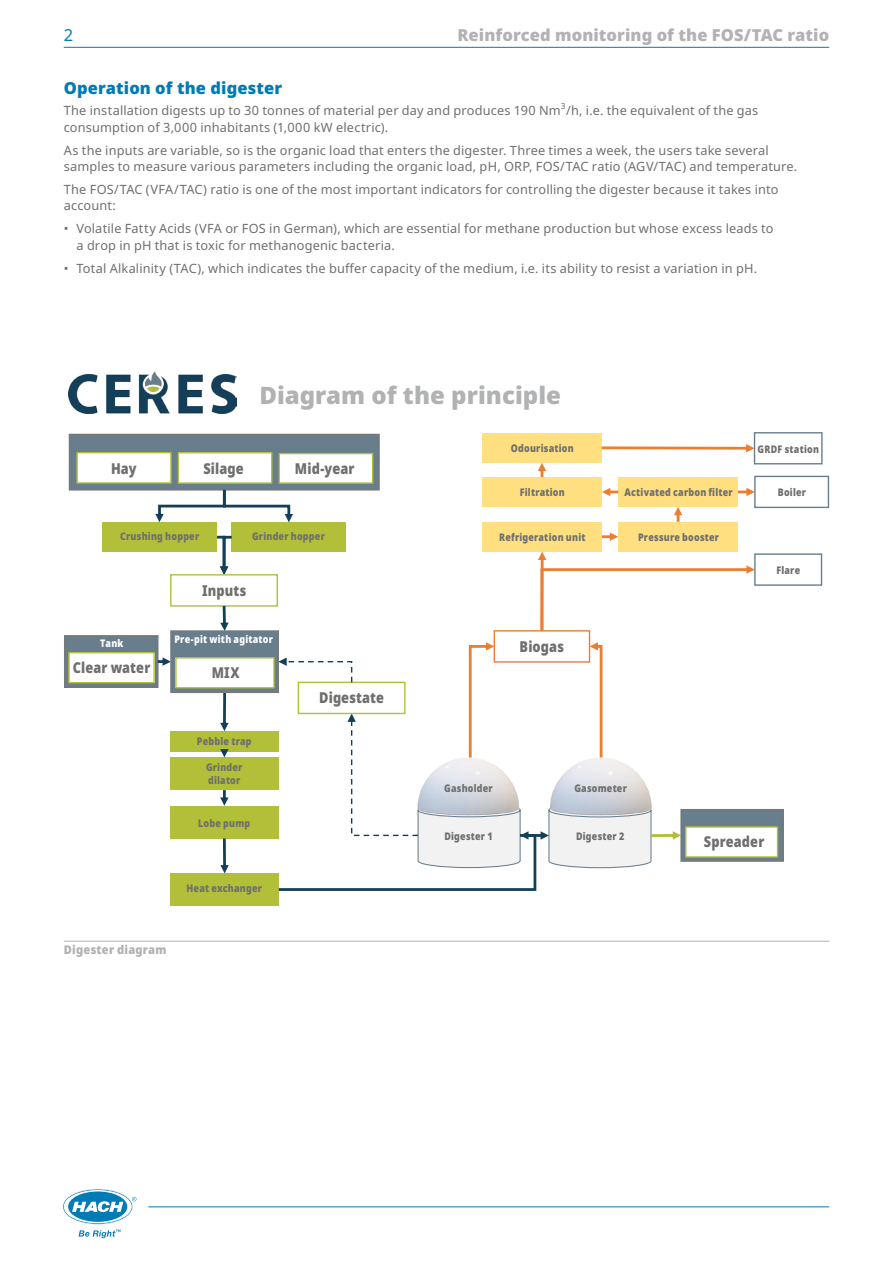
<style>
.page{position:relative;width:893px;height:1263px;background:#fff}
.page>*{position:absolute;margin:0;border:0;box-sizing:border-box;transform-origin:0 0}
.t1{font:900 24px "Noto Sans";color:#b1b2b3}
.t2{font:900 16.5px "Noto Sans";letter-spacing:.005em;color:#b1b2b3}
.t3{font:900 16.5px "Noto Sans";letter-spacing:.005em;color:#007bb6}
.t4{font:16.5px "Noto Sans";color:#007bb6}
.t5{font:900 15px "Noto Sans";letter-spacing:.01em;color:#6f6f6e;scale:.85 1}
.t6{font:12.75px/22.8px "Noto Sans";letter-spacing:.015em;color:#6f6f6e}
.t7{font:900 semi-condensed 12px "Noto Sans";letter-spacing:.02em;color:#b1b2b3}
.t8{font:900 10.5px/12.6px "Noto Sans";letter-spacing:.025em;color:#6f6f6e;scale:.85 1}
.t9{font:900 10.5px "Noto Sans";letter-spacing:.025em;color:#fff;scale:.85 1}
.t10{font:8.4px "Noto Sans";color:#6f6f6e}
</style>
<div class="page">
<hr style="left:148px;top:1206px;width:681px;height:1px;background:#007bb6">
<svg style="left:63px;top:1189px;width:73px;height:49px"></svg>
<hr style="left:64px;top:47px;width:765px;height:1px;background:#007bb6">
<div style="left:102px;top:522px;width:115px;height:30px;background:#b1bf39"></div>
<div style="left:232px;top:522px;width:114px;height:30px;background:#b1bf39"></div>
<div style="left:69px;top:434px;width:310px;height:56px;background:#687e8c"></div>
<div style="left:69px;top:434px;width:311px;height:56px;border:1px solid #787878"></div>
<div style="left:77px;top:453px;width:94px;height:30px;background:#fff"></div>
<div style="left:76px;top:452px;width:96px;height:32px;border:1px solid #b1bf39"></div>
<div style="left:178px;top:453px;width:94px;height:30px;background:#fff"></div>
<div style="left:178px;top:452px;width:94px;height:32px;border:1px solid #b1bf39"></div>
<div style="left:279px;top:454px;width:94px;height:29px;background:#fff"></div>
<div style="left:279px;top:453px;width:94px;height:31px;border:1px solid #b1bf39"></div>
<svg style="left:155px;top:490px;width:138px;height:32px"></svg>
<div style="left:65px;top:636px;width:93px;height:51px;background:#687e8c"></div>
<div style="left:64px;top:635px;width:94px;height:53px;border:1px solid #787878"></div>
<div style="left:69px;top:653px;width:85px;height:30px;background:#fff"></div>
<div style="left:68px;top:652px;width:87px;height:31px;border:1px solid #b1bf39"></div>
<svg style="left:217px;top:536px;width:15px;height:38px"></svg>
<div style="left:170px;top:757px;width:109px;height:33px;background:#b1bf39"></div>
<div style="left:170px;top:873px;width:109px;height:32px;background:#b1bf39"></div>
<div style="left:170px;top:806px;width:109px;height:32px;background:#b1bf39"></div>
<div style="left:170px;top:731px;width:109px;height:20px;background:#b1bf39"></div>
<div style="left:170px;top:574px;width:108px;height:33px;border:1px solid #b1bf39"></div>
<svg style="left:220px;top:606px;width:9px;height:24px"></svg>
<svg style="left:220px;top:693px;width:9px;height:38px"></svg>
<svg style="left:220px;top:790px;width:9px;height:16px"></svg>
<svg style="left:158px;top:657px;width:12px;height:9px"></svg>
<svg style="left:220px;top:749px;width:9px;height:8px"></svg>
<svg style="left:220px;top:838px;width:9px;height:35px"></svg>
<div style="left:494px;top:630px;width:96px;height:33px;border:1px solid #ed7d31"></div>
<div style="left:482px;top:522px;width:120px;height:30px;background:#ffdf7f"></div>
<div style="left:618px;top:477px;width:120px;height:30px;background:#ffdf7f"></div>
<div style="left:482px;top:477px;width:120px;height:30px;background:#ffdf7f"></div>
<div style="left:482px;top:433px;width:120px;height:30px;background:#ffdf7f"></div>
<div style="left:754px;top:432px;width:69px;height:32px;border:1px solid #687e8c"></div>
<div style="left:754px;top:553px;width:68px;height:33px;border:1px solid #687e8c"></div>
<div style="left:754px;top:476px;width:75px;height:32px;border:1px solid #687e8c"></div>
<svg style="left:538px;top:552px;width:217px;height:79px"></svg>
<svg style="left:602px;top:532px;width:16px;height:9px"></svg>
<svg style="left:602px;top:488px;width:16px;height:8px"></svg>
<svg style="left:538px;top:463px;width:8px;height:14px"></svg>
<svg style="left:602px;top:444px;width:152px;height:8px"></svg>
<div style="left:618px;top:522px;width:120px;height:30px;background:#ffdf7f"></div>
<svg style="left:674px;top:507px;width:8px;height:15px"></svg>
<svg style="left:738px;top:488px;width:17px;height:8px"></svg>
<svg style="left:276px;top:642px;width:404px;height:249px"></svg>
<div style="left:171px;top:631px;width:107px;height:61px;background:#687e8c"></div>
<div style="left:170px;top:630px;width:109px;height:63px;border:1px solid #787878"></div>
<div style="left:176px;top:658px;width:98px;height:30px;background:#fff"></div>
<div style="left:175px;top:657px;width:100px;height:31px;border:1px solid #b1bf39"></div>
<div style="left:681px;top:810px;width:102px;height:51px;background:#687e8c"></div>
<div style="left:680px;top:809px;width:104px;height:53px;border:1px solid #787878"></div>
<div style="left:686px;top:827px;width:91px;height:30px;background:#fff"></div>
<div style="left:685px;top:826px;width:93px;height:32px;border:1px solid #b1bf39"></div>
<img style="left:69px;top:372px;width:167px;height:42px">
<hr style="left:64px;top:941px;width:765px;height:1px;background:#b1b2b3">
<p class="t4" style="left:64px;top:23px;width:11px">2</p>
<p class="t2" style="left:457px;top:22px;width:373px">Reinforced monitoring of the FOS/TAC ratio</p>
<p class="t3" style="left:64px;top:76px;width:220px">Operation of the digester</p>
<p class="t6" style="left:64px;top:99px;width:696px">The installation digests up to 30 tonnes of material per day and produces 190 Nm /h, i.e. the equivalent of the gas</p>
<p class="t10" style="left:561px;top:100px;width:6px">3</p>
<p class="t6" style="left:64px;top:116px;width:706px">consumption of 3,000 inhabitants (1,000 kW electric).<br>As the inputs are variable, so is the organic load that enters the digester. Three times a week, the users take several</p>
<p class="t6" style="left:64px;top:155px;width:735px">samples to measure various parameters including the organic load, pH, ORP, FOS/TAC ratio (AGV/TAC) and temperature.<br>The FOS/TAC (VFA/TAC) ratio is one of the most important indicators for controlling the digester because it takes into</p>
<p class="t6" style="left:64px;top:195px;width:54px">account:</p>
<p class="t6" style="left:77px;top:221px;width:699px;line-height:16.5px;text-indent:-13px">• Volatile Fatty Acids (VFA or FOS in German), which are essential for methane production but whose excess leads to a drop in pH that is toxic for methanogenic bacteria.</p>
<p class="t6" style="left:64px;top:257px;width:695px">• Total Alkalinity (TAC), which indicates the buffer capacity of the medium, i.e. its ability to resist a variation in pH.</p>
<h1 class="t1" style="left:259px;top:377px;width:303px">Diagram of the principle</h1>
<p class="t5" style="left:111px;top:457px;width:32px">Hay</p>
<p class="t5" style="left:203px;top:457px;width:49px">Silage</p>
<p class="t5" style="left:295px;top:457px;width:72px">Mid-year</p>
<p class="t8" style="left:120px;top:530px;width:94px">Crushing hopper</p>
<p class="t8" style="left:252px;top:530px;width:87px">Grinder hopper</p>
<p class="t5" style="left:202px;top:579px;width:54px">Inputs</p>
<p class="t9" style="left:174px;top:631px;width:117px">Pre-pit with agitator</p>
<p class="t9" style="left:100px;top:635px;width:29px">Tank</p>
<p class="t5" style="left:73px;top:656px;width:93px">Clear water</p>
<p class="t5" style="left:212px;top:661px;width:34px">MIX</p>
<p class="t5" style="left:319px;top:686px;width:78px">Digestate</p>
<p class="t8" style="left:511px;top:442px;width:75px">Odourisation</p>
<p class="t8" style="left:520px;top:486px;width:54px">Filtration</p>
<p class="t8" style="left:499px;top:530px;width:103px">Refrigeration unit</p>
<p class="t5" style="left:520px;top:635px;width:54px">Biogas</p>
<p class="t8" style="left:624px;top:486px;width:129px">Activated carbon filter</p>
<p class="t8" style="left:638px;top:530px;width:97px">Pressure booster</p>
<p class="t8" style="left:197px;top:735px;width:66px">Pebble trap</p>
<p class="t8" style="left:206px;top:761px;width:44px">Grinder dilator</p>
<p class="t8" style="left:198px;top:817px;width:63px">Lobe pump</p>
<p class="t8" style="left:444px;top:781px;width:59px">Gasholder</p>
<p class="t8" style="left:574px;top:781px;width:63px">Gasometer</p>
<p class="t8" style="left:758px;top:442px;width:74px">GRDF station</p>
<p class="t8" style="left:778px;top:485px;width:35px">Boiler</p>
<p class="t8" style="left:776px;top:564px;width:29px">Flare</p>
<p class="t7" style="left:64px;top:941px;width:104px">Digester diagram</p>
<p class="t8" style="left:187px;top:882px;width:90px">Heat exchanger</p>
<p class="t8" style="left:444px;top:830px;width:58px">Digester 1</p>
<p class="t8" style="left:576px;top:830px;width:58px">Digester 2</p>
<p class="t5" style="left:704px;top:830px;width:73px">Spreader</p>
</div>
